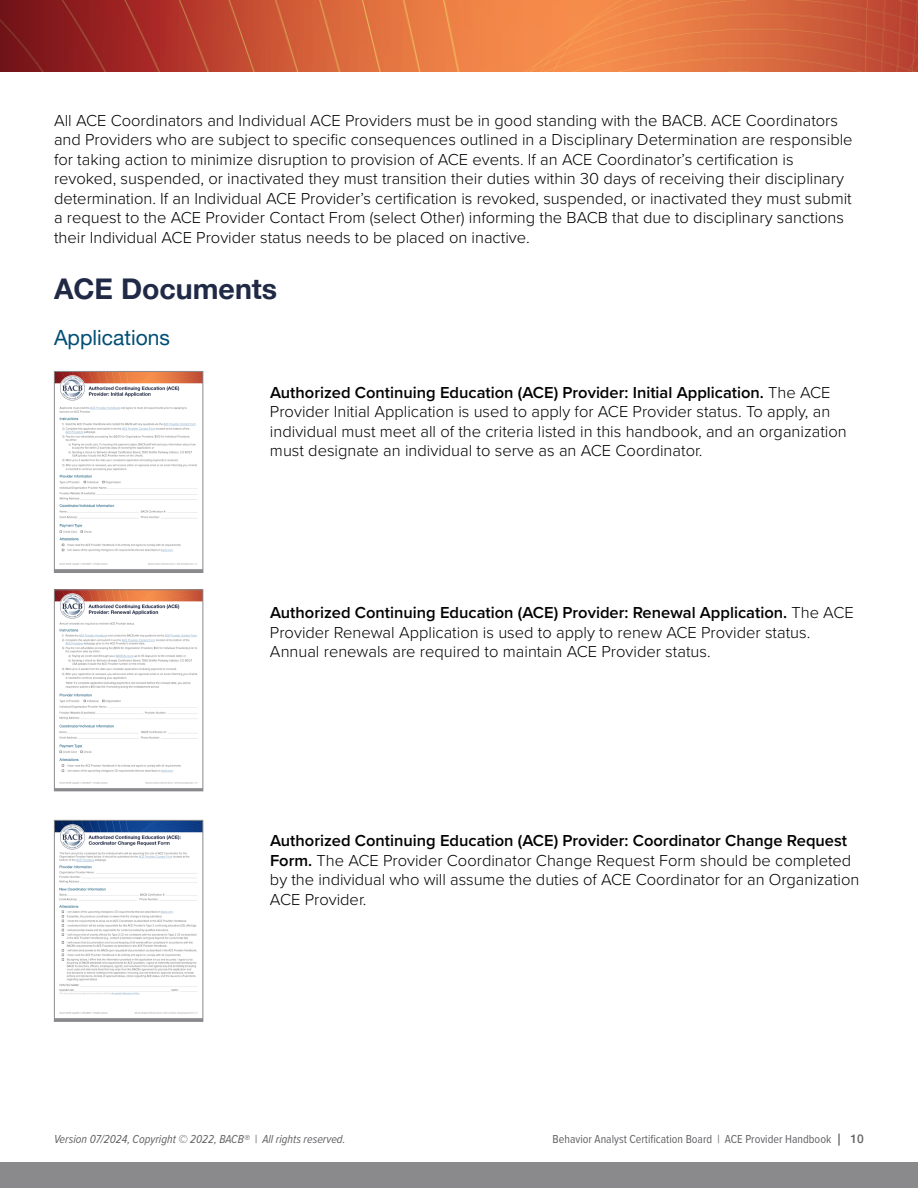
<style>
.page{position:relative;width:918px;height:1188px;background:#fff}
.page>*{position:absolute;margin:0;border:0;box-sizing:border-box;transform-origin:0 0}
.t1{font:700 28.5px "Helvetica Neue LT Pro";color:#202945}
.Section_Header{font:21px "Helvetica Neue LT Pro";color:#004e74}
.Body_Text{font:300 16.5px/19.5px "Proxima Nova";color:#000}
.t2{font:12px "Proxima Nova Cond";color:#636366}
.t3{font:italic 12px "Proxima Nova Cond";color:#636366}
.s1{font-weight:600}
.s2{font-family:"Helvetica Neue LT Pro";font-weight:500}
</style>
<div class="page">
<img style="left:0;top:0;width:918px;height:72px">
<div style="left:0;top:1163px;width:918px;height:25px;background:#8a8a8d"></div>
<img style="left:56px;top:373px;width:145px;height:198px">
<div style="left:54px;top:371px;width:149px;height:202px;border:1px solid #8a8a8d"></div>
<img style="left:56px;top:591px;width:145px;height:198px">
<div style="left:54px;top:589px;width:149px;height:202px;border:1px solid #8a8a8d"></div>
<img style="left:56px;top:822px;width:145px;height:198px">
<div style="left:54px;top:820px;width:149px;height:202px;border:1px solid #8a8a8d"></div>
<p class="Body_Text" style="left:54px;top:109px;width:800px">All ACE Coordinators and Individual ACE Providers must be in good standing with the BACB. ACE Coordinators and Providers who are subject to specific consequences outlined in a Disciplinary Determination are responsible for taking action to minimize disruption to provision of ACE events. If an ACE Coordinator’s certification is revoked, suspended, or inactivated they must transition their duties within 30 days of receiving their disciplinary determination. If an Individual ACE Provider’s certification is revoked, suspended, or inactivated they must submit a request to the ACE Provider Contact From (select Other) informing the BACB that due to disciplinary sanctions their Individual ACE Provider status needs to be placed on inactive.</p>
<h2 class="t1" style="left:54px;top:272px;width:225px">ACE Documents</h2>
<h3 class="Section_Header" style="left:54px;top:325px;width:117px">Applications</h3>
<p class="Body_Text" style="left:270px;top:382px;width:578px"><span class="s1">Authorized Continuing Education (ACE) Provider: Initial Application.</span> The ACE Provider Initial Application is used to apply for ACE Provider status. To apply, an individual must meet all of the criteria listed in this handbook, and an organization must designate an individual to serve as an ACE Coordinator.</p>
<p class="Body_Text" style="left:270px;top:602px;width:585px"><span class="s1">Authorized Continuing Education (ACE) Provider: Renewal Application.</span> The ACE<br>Provider Renewal Application is used to apply to renew ACE Provider status.<br>Annual renewals are required to maintain ACE Provider status.</p>
<p class="Body_Text" style="left:270px;top:830px;width:591px"><span class="s1">Authorized Continuing Education (ACE) Provider: Coordinator Change Request Form.</span> The ACE Provider Coordinator Change Request Form should be completed by the individual who will assume the duties of ACE Coordinator for an Organization ACE Provider.</p>
<p class="t3" style="left:54px;top:1131px;width:293px">Version 07/2024, Copyright © 2022, BACB® | All rights reserved.</p>
<p class="t2" style="left:553px;top:1131px;width:313px">Behavior Analyst Certification Board | ACE Provider Handbook <span class="s2">| 10</span></p>
</div>
